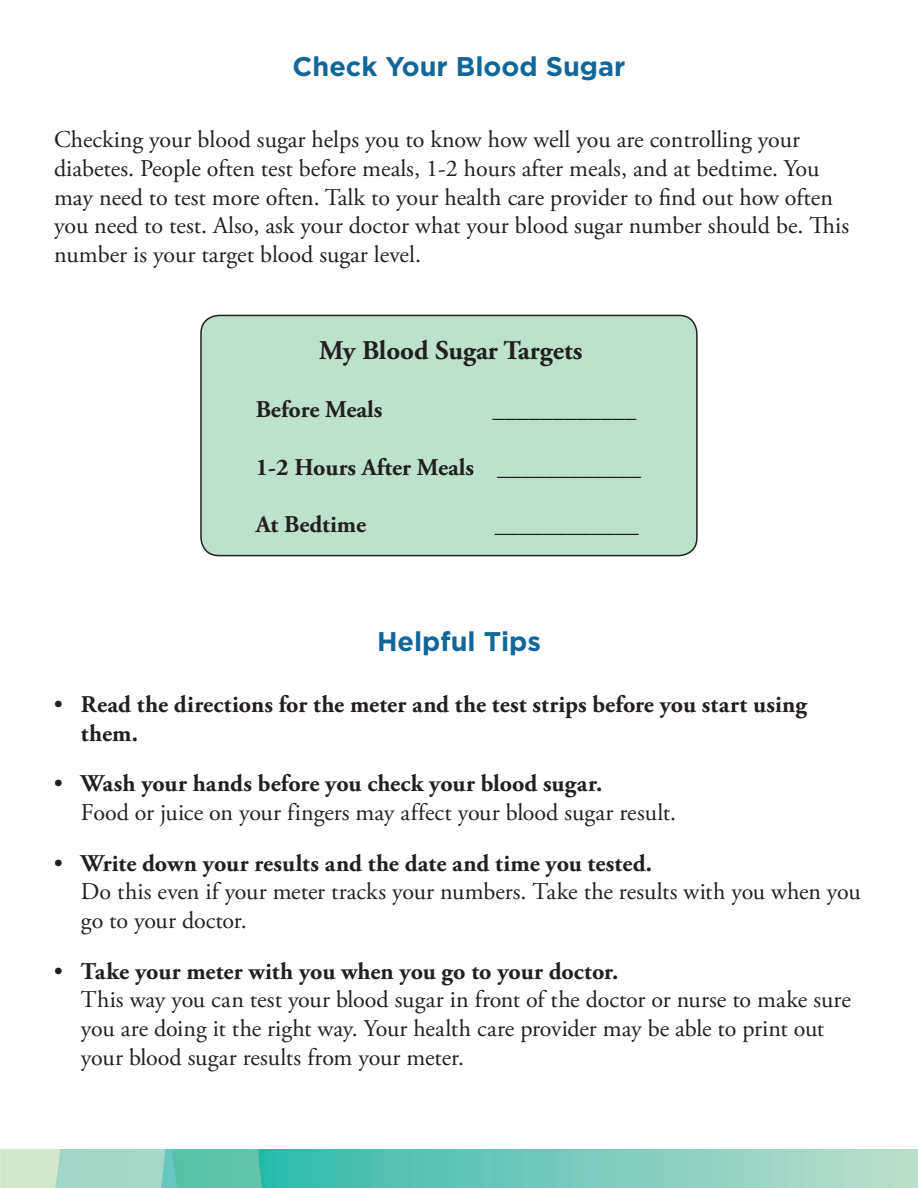
<style>
.page{position:relative;width:918px;height:1188px;background:#fff}
.page>*{position:absolute;margin:0;border:0;box-sizing:border-box;transform-origin:0 0}
.Gotham_16pt_Header{font:700 27px "Gotham";color:#11669a}
.Gramond_Green_Header{font:700 27px "Adobe Garamond Pro";color:#231f20}
.Bullets{font:24px/28.8px "Adobe Garamond Pro";letter-spacing:-.005em;color:#231f20}
.Main_Text_garmond_13{font:24px/28.8px "Adobe Garamond Pro";color:#231f20}
.Bullets-2{font:700 24px/28.8px "Adobe Garamond Pro";letter-spacing:.005em;color:#231f20}
.Gramond_Green_Header-2{font:700 24px "Adobe Garamond Pro";color:#231f20}
.s1{font-weight:700}
</style>
<div class="page">
<img style="left:0;top:1149px;width:918px;height:39px">
<div style="left:201px;top:315px;width:496px;height:241px;background:#bde1ca;border-radius:18px"></div>
<div style="left:200px;top:315px;width:498px;height:241px;border:2px solid #231f20;border-radius:18px"></div>
<p class="Gotham_16pt_Header" style="left:293px;top:51px;width:334px">Check Your Blood Sugar</p>
<p class="Main_Text_garmond_13" style="left:54px;top:126px;width:797px">Checking your blood sugar helps you to know how well you are controlling your diabetes. People often test before meals, 1-2 hours after meals, and at bedtime. You may need to test more often. Talk to your health care provider to find out how often you need to test. Also, ask your doctor what your blood sugar number should be. This number is your target blood sugar level.</p>
<p class="Gramond_Green_Header" style="left:319px;top:335px;width:265px">My Blood Sugar Targets</p>
<p class="Gramond_Green_Header-2" style="left:256px;top:395px;width:128px">Before Meals</p>
<p class="Bullets-2" style="left:493px;top:396px;width:145px">____________</p>
<p class="Gramond_Green_Header-2" style="left:256px;top:453px;width:387px">1-2 Hours After Meals ____________</p>
<p class="Gramond_Green_Header-2" style="left:256px;top:511px;width:112px">At Bedtime</p>
<p class="Bullets-2" style="left:495px;top:511px;width:145px">____________</p>
<p class="Main_Text_garmond_13" style="left:54px;top:691px;width:11px">•</p>
<p class="Main_Text_garmond_13" style="left:54px;top:770px;width:11px">•</p>
<p class="Main_Text_garmond_13" style="left:54px;top:850px;width:11px">•</p>
<p class="Main_Text_garmond_13" style="left:54px;top:958px;width:11px">•</p>
<p class="Gotham_16pt_Header" style="left:377px;top:626px;width:165px">Helpful Tips</p>
<p class="Bullets-2" style="left:81px;top:691px;width:728px">Read the directions for the meter and the test strips before you start using them.</p>
<p class="Bullets" style="left:81px;top:770px;width:597px"><span class="s1">Wash your hands before you check your blood sugar.<br></span>Food or juice on your fingers may affect your blood sugar result.</p>
<p class="Bullets" style="left:81px;top:850px;width:781px"><span class="s1">Write down your results and the date and time you tested.<br></span>Do this even if your meter tracks your numbers. Take the results with you when you go to your doctor.</p>
<p class="Bullets" style="left:81px;top:958px;width:771px"><span class="s1">Take your meter with you when you go to your doctor.<br></span>This way you can test your blood sugar in front of the doctor or nurse to make sure you are doing it the right way. Your health care provider may be able to print out your blood sugar results from your meter.</p>
</div>
